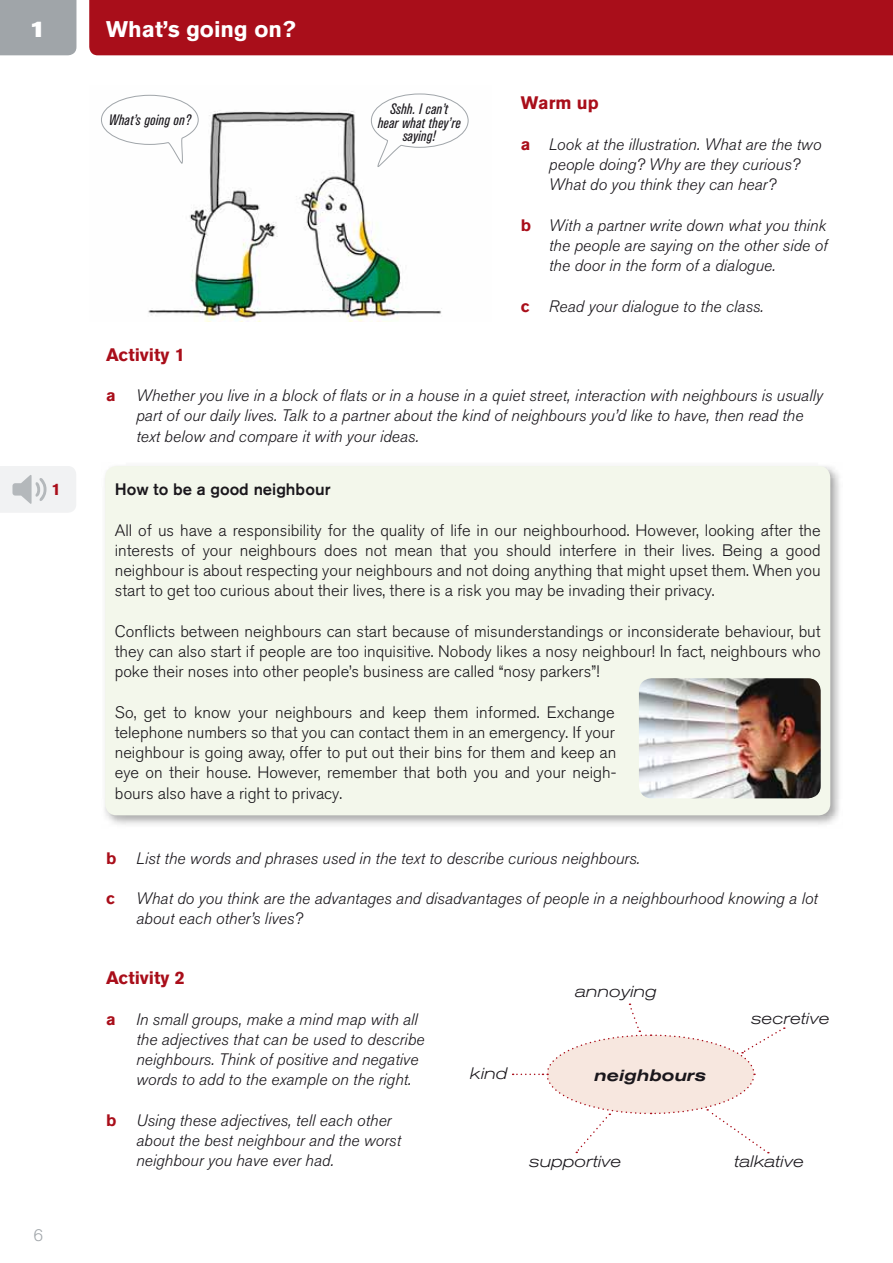
<style>
.page{position:relative;width:893px;height:1263px;background:#fff}
.page>*{position:absolute;margin:0;border:0;box-sizing:border-box;transform-origin:0 0}
.t1{font:700 22.5px "Akzidenz Grotesk Pro";color:#fff}
.t2{font:700 expanded 22.5px "Akzidenz Grotesk Pro";color:#fff}
.t3{font:700 18px "Akzidenz Grotesk Pro";color:#a90e1a}
.t4{font:300 16.5px/20.2px "Akzidenz Grotesk Pro";color:#1a171c;text-align:justify}
.t5{font:italic 300 16.5px/20.2px "Akzidenz Grotesk Pro";color:#1a171c}
.t6{font:italic 300 expanded 16.5px "Akzidenz Grotesk Pro";color:#1a171c}
.t7{font:500 16.5px "Akzidenz Grotesk Pro";color:#1a171c}
.t8{font:italic 500 expanded 16.5px "Akzidenz Grotesk Pro";color:#1a171c}
.t9{font:700 16.5px "Akzidenz Grotesk Pro";color:#a90e1a}
.t10{font:300 16.5px "Akzidenz Grotesk Pro";color:#a0a5a9}
.t11{font:italic condensed 15px/13.5px "Akzidenz Grotesk Pro";letter-spacing:.02em;color:#1a171c;text-align:center}
.s1{font-weight:700;font-style:normal;color:#a90e1a}
</style>
<div class="page">
<img style="left:104px;top:466px;width:736px;height:359px">
<div style="left:105px;top:466px;width:725px;height:349px;background:#f3f7eb;border-radius:12px"></div>
<img style="left:145px;top:94px;width:297px;height:227px">
<div style="left:89px;top:0;width:804px;height:55px;background:#a90e1a"></div>
<div style="left:0;top:0;width:76px;height:55px;background:#a0a5a9"></div>
<svg style="left:371px;top:93px;width:98px;height:75px"></svg>
<svg style="left:101px;top:95px;width:98px;height:70px"></svg>
<img style="left:639px;top:678px;width:182px;height:120px;border-radius:13px">
<svg style="left:513px;top:1004px;width:272px;height:149px"></svg>
<svg style="left:0;top:466px;width:76px;height:47px"></svg>
<h1 class="t2" style="left:29px;top:16px;width:21px">1</h1>
<h1 class="t1" style="left:106px;top:20px;width:191px">What’s going on?</h1>
<p class="t11" style="left:109px;top:113px;width:84px">What’s going on?</p>
<p class="t11" style="left:378px;top:102px;width:84px">Sshh. I can’t<br>hear what they’re saying!</p>
<p class="t3" style="left:521px;top:96px;width:79px">Warm up</p>
<p class="t5" style="left:549px;top:136px;width:274px;text-indent:-28px"><span class="s1">a</span> Look at the illustration. What are the two people doing? Why are they curious?<br>What do you think they can hear?</p>
<p class="t5" style="left:549px;top:217px;width:280px;text-align:justify;text-indent:-28px"><span class="s1">b</span> With a partner write down what you think the people are saying on the other side of the door in the form of a dialogue.</p>
<p class="t5" style="left:521px;top:298px;width:244px"><span class="s1">c</span> Read your dialogue to the class.</p>
<p class="t9" style="left:52px;top:484px;width:11px">1</p>
<p class="t10" style="left:33px;top:1229px;width:11px">6</p>
<p class="t3" style="left:106px;top:348px;width:80px">Activity 1</p>
<p class="t5" style="left:136px;top:387px;width:688px;text-indent:-30px"><span class="s1">a</span> Whether you live in a block of flats or in a house in a quiet street, interaction with neighbours is usually part of our daily lives. Talk to a partner about the kind of neighbours you’d like to have, then read the text below and compare it with your ideas.</p>
<p class="t7" style="left:115px;top:483px;width:217px">How to be a good neighbour</p>
<p class="t4" style="left:115px;top:521px;width:707px">All of us have a responsibility for the quality of life in our neighbourhood. However, looking after the interests of your neighbours does not mean that you should interfere in their lives. Being a good neighbour is about respecting your neighbours and not doing anything that might upset them. When you start to get too curious about their lives, there is a risk you may be invading their privacy.</p>
<p class="t4" style="left:115px;top:623px;width:707px">Conflicts between neighbours can start because of misunderstandings or inconsiderate behaviour, but they can also start if people are too inquisitive. Nobody likes a nosy neighbour! In fact, neighbours who poke their noses into other people’s business are called “nosy parkers”!</p>
<p class="t4" style="left:115px;top:704px;width:503px">So, get to know your neighbours and keep them informed. Exchange telephone numbers so that you can contact them in an emergency. If your neighbour is going away, offer to put out their bins for them and keep an eye on their house. However, remember that both you and your neigh&shy;bours also have a right to privacy.</p>
<p class="t5" style="left:106px;top:850px;width:535px"><span class="s1">b</span> List the words and phrases used in the text to describe curious neighbours.</p>
<p class="t9" style="left:106px;top:892px;width:10px">c</p>
<p class="t5" style="left:136px;top:890px;width:683px">What do you think are the advantages and disadvantages of people in a neighbourhood knowing a lot about each other’s lives?</p>
<p class="t3" style="left:106px;top:971px;width:80px">Activity 2</p>
<p class="t5" style="left:136px;top:1011px;width:290px;text-indent:-30px"><span class="s1">a</span> In small groups, make a mind map with all the adjectives that can be used to describe neighbours. Think of positive and negative words to add to the example on the right.</p>
<p class="t5" style="left:136px;top:1112px;width:266px;text-indent:-30px"><span class="s1">b</span> Using these adjectives, tell each other about the best neighbour and the worst neighbour you have ever had.</p>
<p class="t6" style="left:470px;top:1068px;width:39px">kind</p>
<p class="t6" style="left:575px;top:985px;width:83px">annoying</p>
<p class="t8" style="left:594px;top:1065px;width:113px">neighbours</p>
<p class="t6" style="left:752px;top:1012px;width:80px">secretive</p>
<p class="t6" style="left:529px;top:1155px;width:94px">supportive</p>
<p class="t6" style="left:734px;top:1155px;width:71px">talkative</p>
</div>
